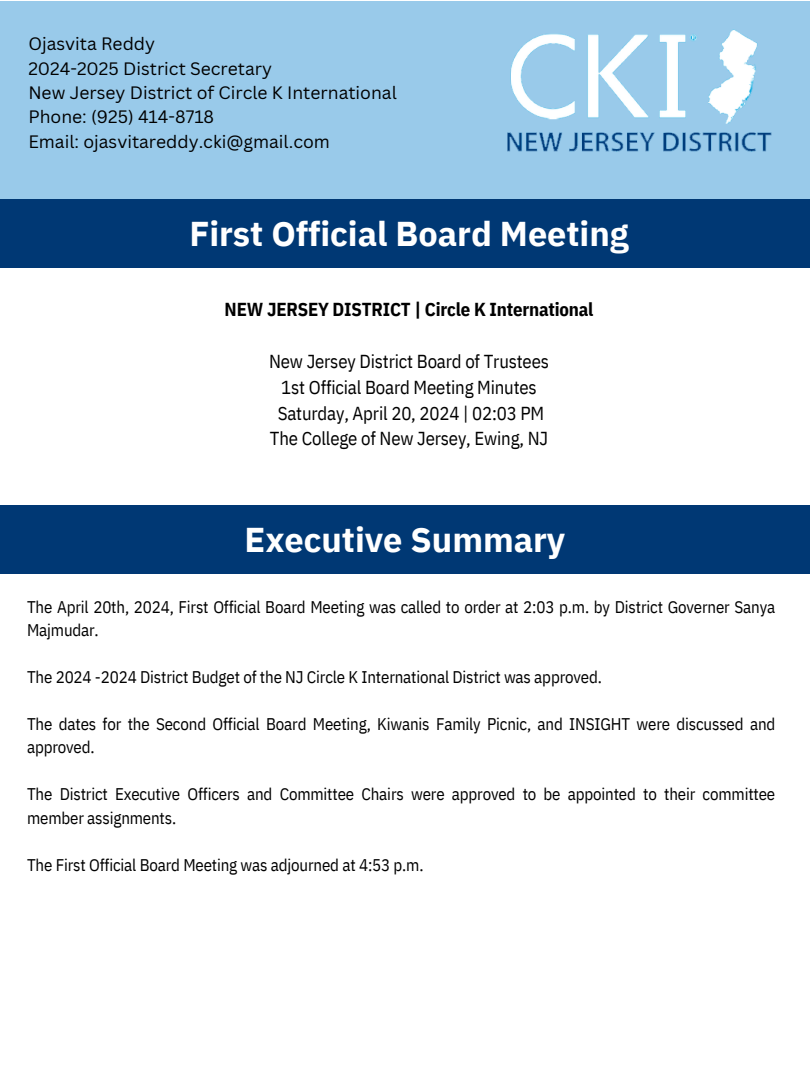
<style>
.page{position:relative;width:810px;height:1080px;background:#fff}
.page>*{position:absolute;margin:0;border:0;box-sizing:border-box;transform-origin:0 0}
.t1{font:700 34.38px "IBM Plex Sans";color:#fff}
.t2{font:18.75px/25.8px "IBM Plex Sans Cond";letter-spacing:-.01em;color:#000;text-align:center}
.t3{font:700 18.75px "IBM Plex Sans Cond";letter-spacing:-.01em;color:#000}
.t4{font:17.5px/24.4px "Canva Sans";color:#000}
.t5{font:16.88px/23.4px "IBM Plex Sans Cond";letter-spacing:-.01em;color:#000}
</style>
<div class="page">
<div style="left:0;top:1px;width:810px;height:267px;background:#003874"></div>
<div style="left:0;top:1px;width:810px;height:197px;background:#99caea"></div>
<img style="left:507px;top:29px;width:265px;height:123px">
<div style="left:0;top:505px;width:810px;height:69px;background:#003874"></div>
<p class="t4" style="left:28px;top:31px;width:370px">Ojasvita Reddy<br>2024-2025 District Secretary<br>New Jersey District of Circle K International<br>Phone: (925) 414-8718<br>Email: ojasvitareddy.cki@gmail.com</p>
<h1 class="t1" style="left:189px;top:211px;width:441px">First Official Board Meeting</h1>
<h2 class="t3" style="left:225px;top:297px;width:370px">NEW JERSEY DISTRICT | Circle K International</h2>
<h3 class="t2" style="left:269px;top:348px;width:282px">New Jersey District Board of Trustees 1st Official Board Meeting Minutes Saturday, April 20, 2024 | 02:03 PM The College of New Jersey, Ewing, NJ</h3>
<h1 class="t1" style="left:245px;top:517px;width:322px">Executive Summary</h1>
<p class="t5" style="left:27px;top:595px;width:750px">The April 20th, 2024, First Official Board Meeting was called to order at 2:03 p.m. by District Governer Sanya<br>Majmudar.</p>
<p class="t5" style="left:27px;top:665px;width:576px">The 2024 -2024 District Budget of the NJ Circle K International District was approved.</p>
<p class="t5" style="left:27px;top:712px;width:750px">The dates for the Second Official Board Meeting, Kiwanis Family Picnic, and INSIGHT were discussed and approved.</p>
<p class="t5" style="left:27px;top:782px;width:750px">The District Executive Officers and Committee Chairs were approved to be appointed to their committee member assignments.</p>
<p class="t5" style="left:27px;top:853px;width:398px">The First Official Board Meeting was adjourned at 4:53 p.m.</p>
</div>
